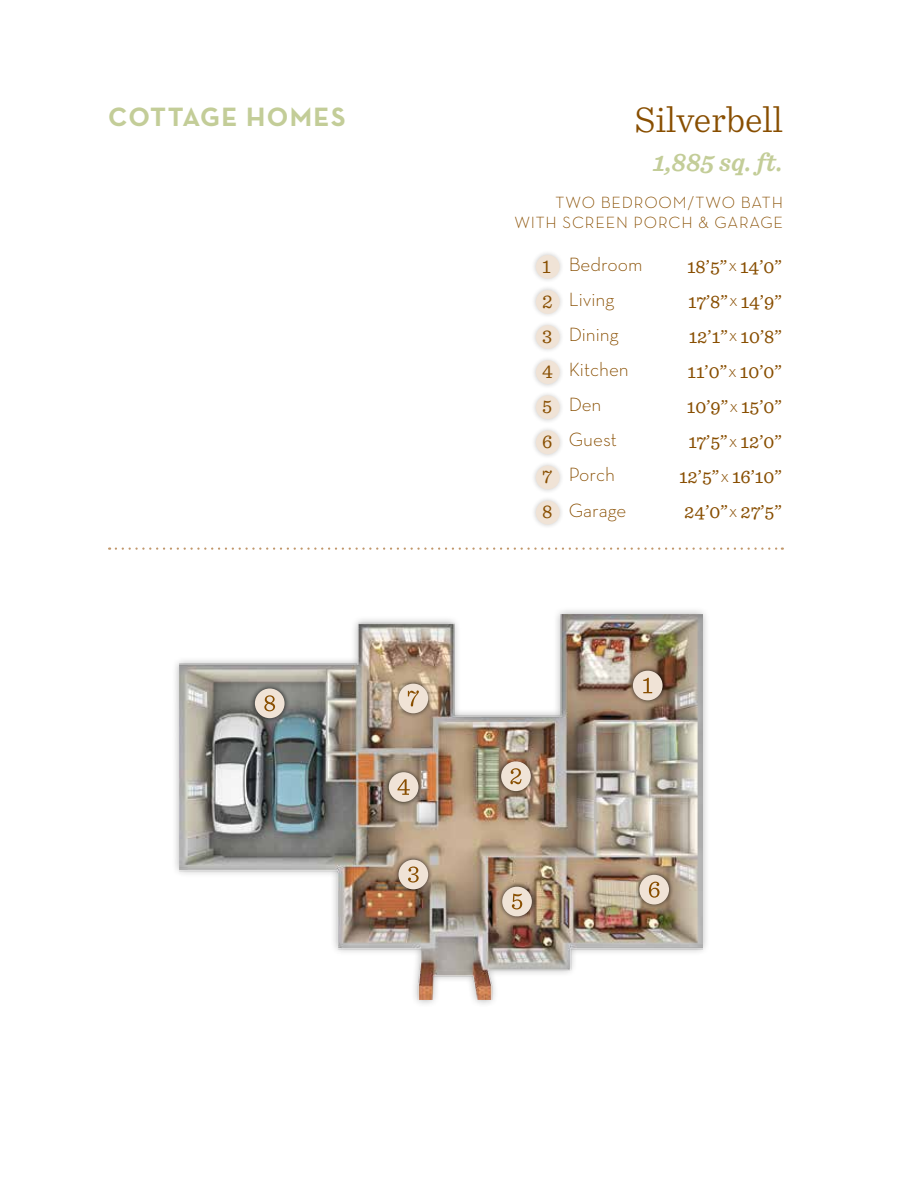
<style>
.page{position:relative;width:918px;height:1188px;background:#fff}
.page>*{position:absolute;margin:0;border:0;box-sizing:border-box;transform-origin:0 0}
.t1{font:300 37.5px "Sentinel";color:#884e00}
.t2{font:700 27px "Neutra Text";letter-spacing:.05em;color:#c3cd98}
.t3{font:italic 600 27px "Sentinel";color:#c3cd98}
.t4{font:19.5px "Sentinel";letter-spacing:-.005em;color:#884e00}
.t5{font:300 19.5px "Neutra Text";color:#884e00}
.t6{font:300 16.5px/19.5px "Neutra Text";letter-spacing:.05em;color:#884e00}
.s1{font-family:"Sentinel";font-weight:400}
.s2{font-family:"Neutra Text";font-weight:300}
</style>
<div class="page">
<div style="left:531px;top:250px;width:34px;height:34px;background:#000;opacity:.2"></div>
<div style="left:536px;top:255px;width:24px;height:24px;background:#f0e3d6;border-radius:50%"></div>
<div style="left:531px;top:496px;width:34px;height:34px;background:#000;opacity:.2"></div>
<div style="left:536px;top:501px;width:24px;height:23px;background:#f0e3d6;border-radius:50%"></div>
<div style="left:531px;top:461px;width:34px;height:34px;background:#000;opacity:.2"></div>
<div style="left:536px;top:466px;width:24px;height:23px;background:#f0e3d6;border-radius:50%"></div>
<div style="left:531px;top:320px;width:34px;height:34px;background:#000;opacity:.2"></div>
<div style="left:536px;top:325px;width:24px;height:24px;background:#f0e3d6;border-radius:50%"></div>
<div style="left:531px;top:390px;width:34px;height:34px;background:#000;opacity:.2"></div>
<div style="left:536px;top:395px;width:24px;height:24px;background:#f0e3d6;border-radius:50%"></div>
<div style="left:531px;top:355px;width:34px;height:34px;background:#000;opacity:.2"></div>
<div style="left:536px;top:360px;width:24px;height:24px;background:#f0e3d6;border-radius:50%"></div>
<div style="left:531px;top:285px;width:34px;height:34px;background:#000;opacity:.2"></div>
<div style="left:536px;top:290px;width:24px;height:24px;background:#f0e3d6;border-radius:50%"></div>
<div style="left:531px;top:425px;width:34px;height:35px;background:#000;opacity:.2"></div>
<div style="left:536px;top:430px;width:24px;height:24px;background:#f0e3d6;border-radius:50%"></div>
<div style="left:171px;top:606px;width:539px;height:402px;background:#000;opacity:.3"></div>
<img style="left:179px;top:615px;width:523px;height:385px">
<div style="left:628px;top:666px;width:40px;height:40px;background:#000;opacity:.75"></div>
<div style="left:633px;top:671px;width:30px;height:29px;background:#f0e3d6;border-radius:50%"></div>
<svg style="left:643px;top:678px;width:9px;height:15px"></svg>
<div style="left:496px;top:756px;width:40px;height:40px;background:#000;opacity:.75"></div>
<div style="left:501px;top:761px;width:30px;height:30px;background:#f0e3d6;border-radius:50%"></div>
<svg style="left:510px;top:768px;width:12px;height:16px"></svg>
<div style="left:394px;top:855px;width:39px;height:40px;background:#000;opacity:.75"></div>
<div style="left:399px;top:860px;width:29px;height:29px;background:#f0e3d6;border-radius:50%"></div>
<svg style="left:408px;top:866px;width:11px;height:17px"></svg>
<div style="left:384px;top:767px;width:40px;height:40px;background:#000;opacity:.75"></div>
<div style="left:389px;top:772px;width:30px;height:30px;background:#f0e3d6;border-radius:50%"></div>
<svg style="left:397px;top:779px;width:13px;height:16px"></svg>
<div style="left:497px;top:882px;width:40px;height:40px;background:#000;opacity:.75"></div>
<div style="left:502px;top:887px;width:30px;height:29px;background:#f0e3d6;border-radius:50%"></div>
<svg style="left:512px;top:894px;width:10px;height:15px"></svg>
<div style="left:634px;top:870px;width:40px;height:40px;background:#000;opacity:.75"></div>
<div style="left:639px;top:875px;width:30px;height:29px;background:#f0e3d6;border-radius:50%"></div>
<svg style="left:649px;top:882px;width:11px;height:16px"></svg>
<div style="left:394px;top:679px;width:39px;height:40px;background:#000;opacity:.75"></div>
<div style="left:399px;top:684px;width:29px;height:29px;background:#f0e3d6;border-radius:50%"></div>
<svg style="left:408px;top:690px;width:11px;height:17px"></svg>
<div style="left:250px;top:683px;width:40px;height:40px;background:#000;opacity:.75"></div>
<div style="left:255px;top:688px;width:30px;height:30px;background:#f0e3d6;border-radius:50%"></div>
<svg style="left:264px;top:695px;width:11px;height:16px"></svg>
<svg style="left:116px;top:548px;width:667px;height:2px"></svg>
<h2 class="t2" style="left:108px;top:100px;width:239px">COTTAGE HOMES</h2>
<h1 class="t1" style="left:634px;top:91px;width:150px">Silverbell</h1>
<h2 class="t3" style="left:653px;top:141px;width:132px">1,885 sq. ft.</h2>
<p class="t6" style="left:514px;top:192px;width:270px;text-indent:41px">two BEDROO M/two BATH with Scree</p>
<p class="t6" style="left:616px;top:212px;width:124px">n Porch &amp; Garage</p>
<p class="t5" style="left:542px;top:252px;width:102px"><span class="s1">1</span> Bedroom</p>
<p class="t4" style="left:687px;top:252px;width:96px">18’5”<span class="s2">x</span> 14’0”</p>
<p class="t5" style="left:542px;top:287px;width:74px"><span class="s1">2</span> Living</p>
<p class="t4" style="left:688px;top:287px;width:95px">17’8”<span class="s2">x</span> 14’9”</p>
<p class="t5" style="left:542px;top:322px;width:78px"><span class="s1">3</span> Dining</p>
<p class="t4" style="left:689px;top:322px;width:95px">12’1”<span class="s2">x</span> 10’8”</p>
<p class="t5" style="left:542px;top:358px;width:88px"><span class="s1">4</span> Kitchen</p>
<p class="t4" style="left:688px;top:357px;width:96px">11’0”<span class="s2">x</span> 10’0”</p>
<p class="t5" style="left:542px;top:393px;width:61px"><span class="s1">5</span> Den</p>
<p class="t4" style="left:687px;top:392px;width:97px">10’9”<span class="s2">x</span> 15’0”</p>
<p class="t5" style="left:542px;top:428px;width:76px"><span class="s1">6</span> Guest</p>
<p class="t4" style="left:688px;top:427px;width:95px">17’5”<span class="s2">x</span> 12’0”</p>
<p class="t5" style="left:542px;top:463px;width:74px"><span class="s1">7</span> Porch</p>
<p class="t4" style="left:679px;top:462px;width:104px">12’5”<span class="s2">x</span> 16’10”</p>
<p class="t5" style="left:542px;top:498px;width:86px"><span class="s1">8</span> Garage</p>
<p class="t4" style="left:684px;top:497px;width:99px">24’0”<span class="s2">x</span> 27’5”</p>
</div>
